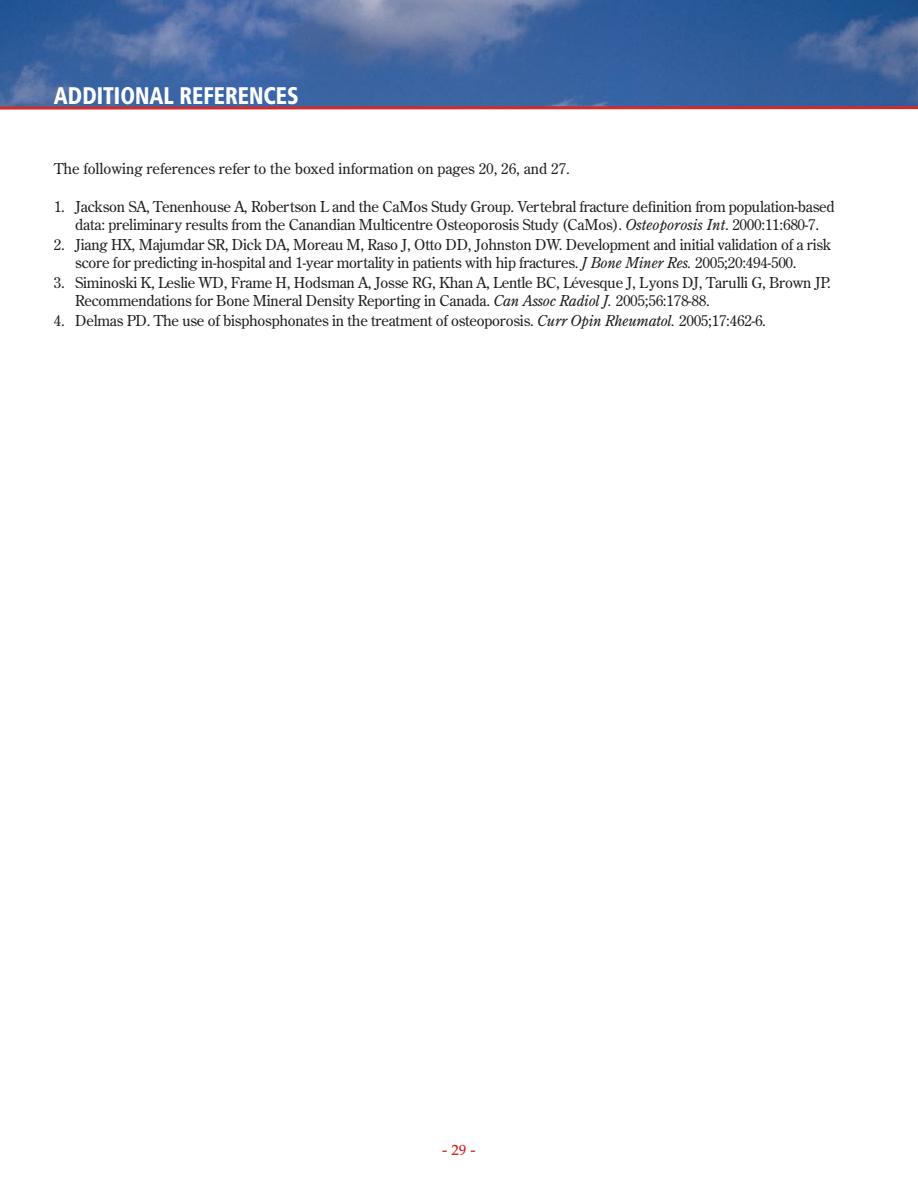
<style>
.page{position:relative;width:918px;height:1188px;background:#fff}
.page>*{position:absolute;margin:0;border:0;box-sizing:border-box;transform-origin:0 0}
.t1{font:900 condensed 24px "Frutiger";color:#fff;scale:.9 1}
.t2{font:15px/18px "Century Old Style Std";letter-spacing:-.015em;color:#231f20}
.t3{font:500 15px "Palatino";color:#d22c2a}
.s1{font-style:italic}
</style>
<div class="page">
<img style="left:0;top:0;width:918px;height:105px">
<svg style="left:0;top:105px;width:918px;height:5px"></svg>
<h1 class="t1" style="left:54px;top:86px;width:273px">ADDITIONAL REFERENCES</h1>
<p class="t2" style="left:54px;top:159px;width:517px">The following references refer to the boxed information on pages 20, 26, and 27.</p>
<p class="t2" style="left:54px;top:198px;width:782px;text-align:center">1. Jackson SA, Tenenhouse A, Robertson L and the CaMos Study Group. Vertebral fracture definition from population-based data: preliminary results from the Canandian Multicentre Osteoporosis Study (CaMos). <span class="s1">Osteoporosis Int</span>. 2000:11:680-7.</p>
<p class="t2" style="left:75px;top:236px;width:758px;text-indent:-21px">2. Jiang HX, Majumdar SR, Dick DA, Moreau M, Raso J, Otto DD, Johnston DW. Development and initial validation of a risk score for predicting in-hospital and 1-year mortality in patients with hip fractures. <span class="s1">J Bone Miner Res.</span> 2005;20:494-500.</p>
<p class="t2" style="left:75px;top:274px;width:757px;text-indent:-21px">3. Siminoski K, Leslie WD, Frame H, Hodsman A, Josse RG, Khan A, Lentle BC, Lévesque J, Lyons DJ, Tarulli G, Brown JP.<br>Recommendations for Bone Mineral Density Reporting in Canada. <span class="s1">Can Assoc Radiol J.</span> 2005;56:178-88.</p>
<p class="t2" style="left:54px;top:312px;width:714px">4. Delmas PD. The use of bisphosphonates in the treatment of osteoporosis. <span class="s1">Curr Opin Rheumatol.</span> 2005;17:462-6.</p>
<p class="t3" style="left:442px;top:1145px;width:36px">-29-</p>
</div>
